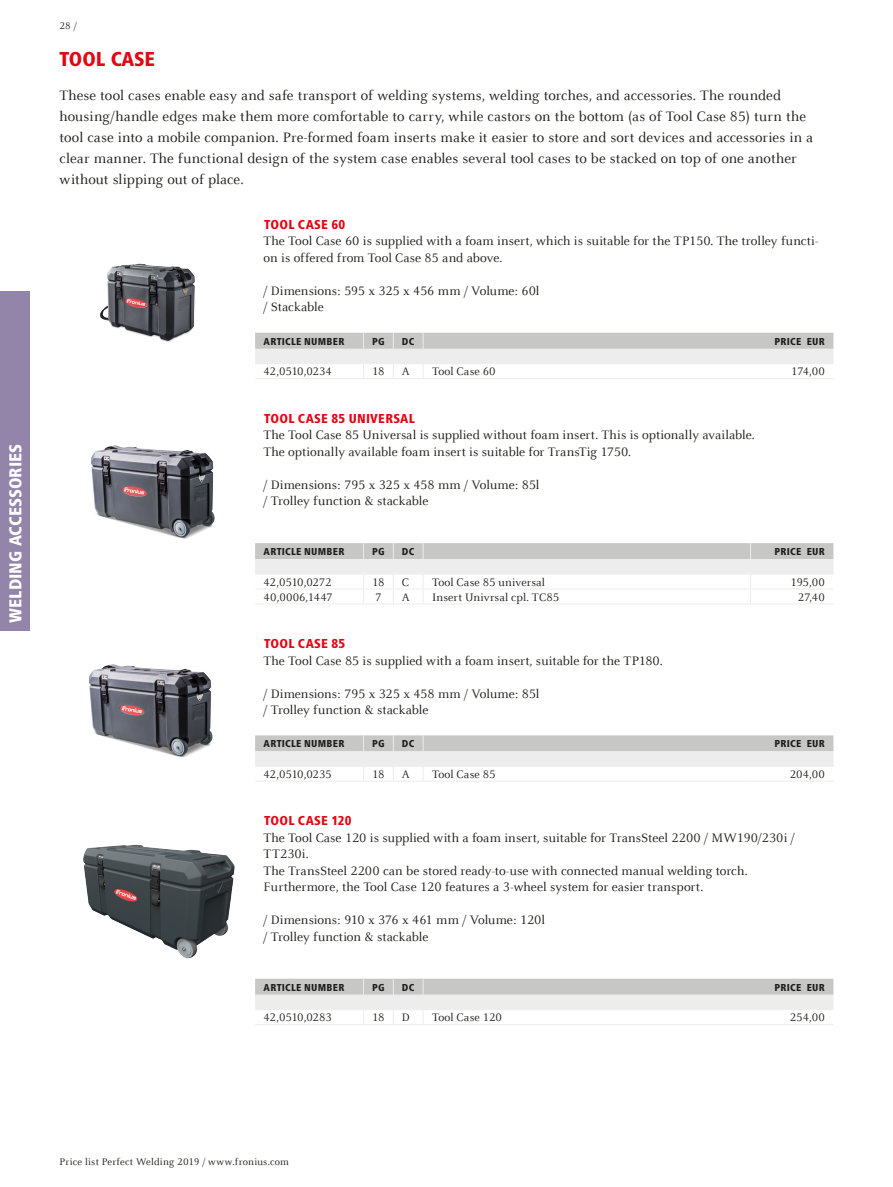
<style>
.page{position:relative;width:893px;height:1187px;background:#fff}
.page>*{position:absolute;margin:0;border:0;box-sizing:border-box;transform-origin:0 0}
.Beschreibung{font:800 condensed 21px "Frutiger Next LTW1 G";letter-spacing:-.005em;color:#e30614}
.t1{font:800 condensed 18px "Frutiger Next LTW1 G";color:#fff}
.Werbetext_Fließtext{font:15px/21px "Celeste Offc Pro";letter-spacing:.005em;color:#1d1d1b}
.Inhalt{font:13.5px/16.5px "Celeste Offc Pro";color:#1d1d1b}
.Kopf{font:800 condensed 13.5px "Frutiger Next LTW1 G";letter-spacing:.015em;color:#e30614}
.Inhalt-2{font:12px "Celeste Offc Pro";color:#1d1d1b}
.Inhalt-3{font:12px "Celeste Offc Pro";letter-spacing:-.025em;color:#1d1d1b}
.Kopf-2{font:800 condensed 10.5px "Frutiger Next LTW1 G";letter-spacing:.025em;color:#1d1d1b}
.t2{font:10.5px "Celeste Offc Pro";letter-spacing:.02em;color:#1d1d1b}
</style>
<div class="page">
<div style="left:0;top:291px;width:30px;height:339px;background:#9384aa"></div>
<svg style="left:255px;top:333px;width:578px;height:46px"></svg>
<hr style="left:393px;top:378px;width:30px;height:1px;background:#ededed">
<hr style="left:423px;top:378px;width:327px;height:1px;background:#ededed">
<hr style="left:750px;top:378px;width:83px;height:1px;background:#ededed">
<img style="left:100px;top:263px;width:95px;height:79px">
<svg style="left:255px;top:543px;width:578px;height:61px"></svg>
<hr style="left:393px;top:603px;width:30px;height:1px;background:#ededed">
<hr style="left:423px;top:603px;width:327px;height:1px;background:#ededed">
<hr style="left:750px;top:603px;width:83px;height:1px;background:#ededed">
<img style="left:91px;top:445px;width:124px;height:94px">
<svg style="left:255px;top:735px;width:578px;height:46px"></svg>
<hr style="left:393px;top:780px;width:30px;height:1px;background:#ededed">
<hr style="left:423px;top:780px;width:327px;height:1px;background:#ededed">
<hr style="left:750px;top:780px;width:83px;height:1px;background:#ededed">
<img style="left:89px;top:664px;width:124px;height:94px">
<svg style="left:255px;top:978px;width:578px;height:47px"></svg>
<hr style="left:393px;top:1024px;width:30px;height:1px;background:#ededed">
<hr style="left:423px;top:1024px;width:327px;height:1px;background:#ededed">
<hr style="left:750px;top:1024px;width:83px;height:1px;background:#ededed">
<img style="left:83px;top:844px;width:152px;height:115px">
<h2 class="t1" style="left:5px;top:622px;width:179px;rotate:-90deg">Welding accessories</h2>
<p class="t2" style="left:60px;top:19px;width:19px">28 /</p>
<p class="Beschreibung" style="left:60px;top:47px;width:97px">TOOL CASE</p>
<p class="Werbetext_Fließtext" style="left:60px;top:85px;width:755px">These tool cases enable easy and safe transport of welding systems, welding torches, and accessories. The rounded housing/handle edges make them more comfortable to carry, while castors on the bottom (as of Tool Case 85) turn the tool case into a mobile companion. Pre-formed foam inserts make it easier to store and sort devices and accessories in a clear manner. The functional design of the system case enables several tool cases to be stacked on top of one another without slipping out of place.</p>
<p class="Kopf" style="left:264px;top:217px;width:83px">TOOL CASE 60</p>
<p class="Inhalt" style="left:264px;top:233px;width:556px">The Tool Case 60 is supplied with a foam insert, which is suitable for the TP150. The trolley functi&shy;on is offered from Tool Case 85 and above.</p>
<p class="Inhalt" style="left:264px;top:282px;width:277px">/ Dimensions: 595 x 325 x 456 mm / Volume: 60l</p>
<p class="Inhalt" style="left:264px;top:299px;width:62px">/ Stackable</p>
<p class="Kopf-2" style="left:264px;top:335px;width:82px">ARTICLE NUMBER</p>
<p class="Kopf-2" style="left:372px;top:335px;width:14px">PG</p>
<p class="Kopf-2" style="left:402px;top:335px;width:14px">DC</p>
<p class="Kopf-2" style="left:775px;top:335px;width:52px">PRICE EUR</p>
<p class="Inhalt-3" style="left:264px;top:364px;width:70px">42,0510,0234</p>
<p class="Inhalt-2" style="left:372px;top:364px;width:14px">18</p>
<p class="Inhalt-2" style="left:402px;top:364px;width:10px">A</p>
<p class="Inhalt-2" style="left:432px;top:364px;width:65px">Tool Case 60</p>
<p class="Inhalt-2" style="left:791px;top:364px;width:35px">174,00</p>
<p class="Kopf" style="left:264px;top:410px;width:152px">TOOL CASE 85 UNIVERSAL</p>
<p class="Inhalt" style="left:264px;top:426px;width:493px">The Tool Case 85 Universal is supplied without foam insert. This is optionally available.</p>
<p class="Inhalt" style="left:264px;top:443px;width:369px">The optionally available foam insert is suitable for TransTig 1750.</p>
<p class="Inhalt" style="left:264px;top:476px;width:277px">/ Dimensions: 795 x 325 x 458 mm / Volume: 85l</p>
<p class="Inhalt" style="left:264px;top:492px;width:166px">/ Trolley function &amp; stackable</p>
<p class="Kopf-2" style="left:264px;top:545px;width:82px">ARTICLE NUMBER</p>
<p class="Kopf-2" style="left:372px;top:545px;width:14px">PG</p>
<p class="Kopf-2" style="left:402px;top:545px;width:14px">DC</p>
<p class="Kopf-2" style="left:775px;top:545px;width:52px">PRICE EUR</p>
<p class="Inhalt-3" style="left:264px;top:574px;width:70px">42,0510,0272</p>
<p class="Inhalt-2" style="left:372px;top:574px;width:14px">18</p>
<p class="Inhalt-2" style="left:402px;top:574px;width:9px">C</p>
<p class="Inhalt-2" style="left:432px;top:574px;width:114px">Tool Case 85 universal</p>
<p class="Inhalt-2" style="left:790px;top:574px;width:36px">195,00</p>
<p class="Inhalt-2" style="left:264px;top:589px;width:71px">40,0006,1447</p>
<p class="Inhalt-2" style="left:375px;top:589px;width:8px">7</p>
<p class="Inhalt-2" style="left:402px;top:589px;width:10px">A</p>
<p class="Inhalt-2" style="left:432px;top:589px;width:129px">Insert Univrsal cpl. TC85</p>
<p class="Inhalt-2" style="left:798px;top:589px;width:29px">27,40</p>
<p class="Kopf" style="left:264px;top:635px;width:83px">TOOL CASE 85</p>
<p class="Inhalt" style="left:264px;top:651px;width:401px">The Tool Case 85 is supplied with a foam insert, suitable for the TP180.</p>
<p class="Inhalt" style="left:264px;top:684px;width:277px">/ Dimensions: 795 x 325 x 458 mm / Volume: 85l</p>
<p class="Inhalt" style="left:264px;top:701px;width:166px">/ Trolley function &amp; stackable</p>
<p class="Kopf-2" style="left:264px;top:737px;width:82px">ARTICLE NUMBER</p>
<p class="Kopf-2" style="left:372px;top:737px;width:14px">PG</p>
<p class="Kopf-2" style="left:402px;top:737px;width:14px">DC</p>
<p class="Kopf-2" style="left:775px;top:737px;width:52px">PRICE EUR</p>
<p class="Inhalt-3" style="left:264px;top:767px;width:70px">42,0510,0235</p>
<p class="Inhalt-2" style="left:372px;top:767px;width:14px">18</p>
<p class="Inhalt-2" style="left:402px;top:767px;width:10px">A</p>
<p class="Inhalt-2" style="left:432px;top:767px;width:65px">Tool Case 85</p>
<p class="Inhalt-2" style="left:790px;top:767px;width:37px">204,00</p>
<p class="Kopf" style="left:264px;top:813px;width:89px">TOOL CASE 120</p>
<p class="Inhalt" style="left:264px;top:829px;width:532px">The Tool Case 120 is supplied with a foam insert, suitable for TransSteel 2200 / MW190/230i /<br>TT230i.</p>
<p class="Inhalt" style="left:264px;top:862px;width:485px">The TransSteel 2200 can be stored ready-to-use with connected manual welding torch.</p>
<p class="Inhalt" style="left:264px;top:878px;width:441px">Furthermore, the Tool Case 120 features a 3-wheel system for easier transport.</p>
<p class="Inhalt" style="left:264px;top:911px;width:283px">/ Dimensions: 910 x 376 x 461 mm / Volume: 120l</p>
<p class="Inhalt" style="left:264px;top:928px;width:166px">/ Trolley function &amp; stackable</p>
<p class="Kopf-2" style="left:264px;top:980px;width:82px">ARTICLE NUMBER</p>
<p class="Kopf-2" style="left:372px;top:980px;width:14px">PG</p>
<p class="Kopf-2" style="left:402px;top:980px;width:14px">DC</p>
<p class="Kopf-2" style="left:775px;top:980px;width:52px">PRICE EUR</p>
<p class="Inhalt-3" style="left:264px;top:1010px;width:70px">42,0510,0283</p>
<p class="Inhalt-2" style="left:372px;top:1010px;width:14px">18</p>
<p class="Inhalt-2" style="left:402px;top:1010px;width:9px">D</p>
<p class="Inhalt-2" style="left:432px;top:1010px;width:71px">Tool Case 120</p>
<p class="Inhalt-2" style="left:790px;top:1010px;width:37px">254,00</p>
<p class="t2" style="left:60px;top:1155px;width:231px">Price list Perfect Welding 2019 / www.fronius.com</p>
</div>
